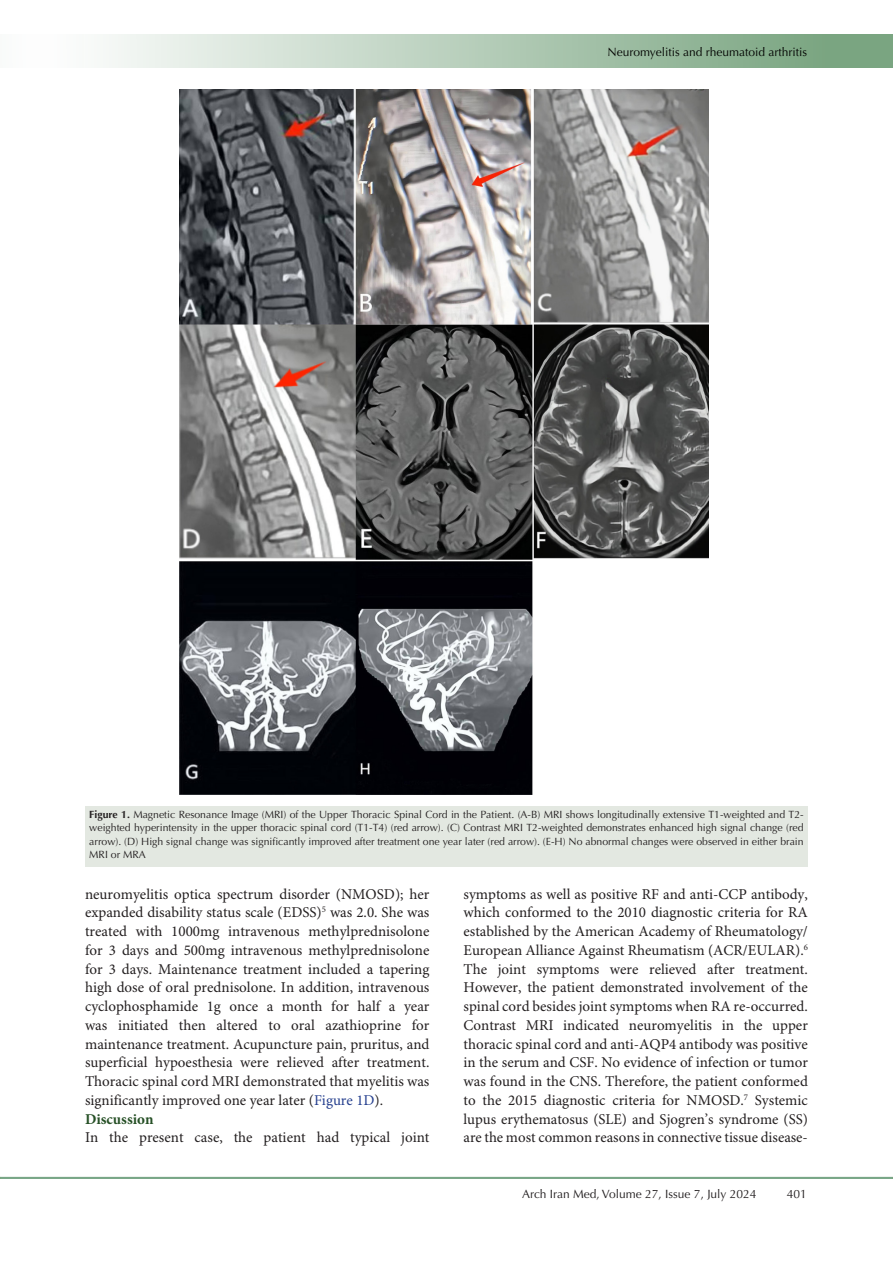
<style>
.page{position:relative;width:893px;height:1263px;background:#fff}
.page>*{position:absolute;margin:0;border:0;box-sizing:border-box;transform-origin:0 0}
.t1{font:15px/18.8px "Minion Pro";color:#231f20;text-align:justify}
.t2{font:700 15px "Minion Pro";color:#265026}
.t3{font:12px "Optima LT Std";color:#231f20}
.t4{font:12px "Optima LT Std";color:#040503}
.t5{font:10.5px/13.5px "Optima LT Std";color:#231f20;text-align:justify}
.s1{font-weight:700}
.s2{color:#253f8e}
</style>
<div class="page">
<div style="left:0;top:1177px;width:893px;height:2px;background:#0099e5;border:1px solid #7aa581"></div>
<div style="left:0;top:35px;width:892px;height:33px;background:linear-gradient(to right,#fff,#719f79)"></div>
<div style="left:85px;top:806px;width:723px;height:60px;background:#e3e8e1"></div>
<img style="left:179px;top:89px;width:529px;height:705px">
<p class="t4" style="left:607px;top:45px;width:201px">Neuromyelitis and rheumatoid arthritis</p>
<p class="t5" style="left:89px;top:808px;width:716px"><span class="s1">Figure 1.</span> Magnetic Resonance Image (MRI) of the Upper Thoracic Spinal Cord in the Patient. (A-B) MRI shows longitudinally extensive T1-weighted and T2- weighted hyperintensity in the upper thoracic spinal cord (T1-T4) (red arrow). (C) Contrast MRI T2-weighted demonstrates enhanced high signal change (red arrow). (D) High signal change was significantly improved after treatment one year later (red arrow). (E-H) No abnormal changes were observed in either brain MRI or MRA</p>
<p class="t1" style="left:85px;top:885px;width:346px">neuromyelitis optica spectrum disorder (NMOSD); her expanded disability status scale (EDSS)<sup>5</sup> was 2.0. She was treated with 1000mg intravenous methylprednisolone for 3 days and 500mg intravenous methylprednisolone for 3 days. Maintenance treatment included a tapering high dose of oral prednisolone. In addition, intravenous cyclophosphamide 1g once a month for half a year was initiated then altered to oral azathioprine for maintenance treatment. Acupuncture pain, pruritus, and superficial hypoesthesia were relieved after treatment.<br>Thoracic spinal cord MRI demonstrated that myelitis was significantly improved one year later (<span class="s2">Figure 1D</span>).</p>
<p class="t2" style="left:85px;top:1108px;width:70px">Discussion</p>
<p class="t1" style="left:85px;top:1129px;width:346px">In the present case, the patient had typical joint</p>
<p class="t1" style="left:463px;top:885px;width:346px">symptoms as well as positive RF and anti-CCP antibody, which conformed to the 2010 diagnostic criteria for RA established by the American Academy of Rheumatology/ European Alliance Against Rheumatism (ACR/EULAR).<sup>6<br></sup>The joint symptoms were relieved after treatment.<br>However, the patient demonstrated involvement of the spinal cord besides joint symptoms when RA re-occurred.<br>Contrast MRI indicated neuromyelitis in the upper thoracic spinal cord and anti-AQP4 antibody was positive in the serum and CSF. No evidence of infection or tumor was found in the CNS. Therefore, the patient conformed to the 2015 diagnostic criteria for NMOSD.<sup>7</sup> Systemic lupus erythematosus (SLE) and Sjogren’s syndrome (SS) are the most common reasons in connective tissue disease-</p>
<p class="t3" style="left:522px;top:1187px;width:236px">Arch Iran Med, Volume 27, Issue 7, July 2024</p>
<p class="t3" style="left:787px;top:1187px;width:22px">401</p>
</div>
